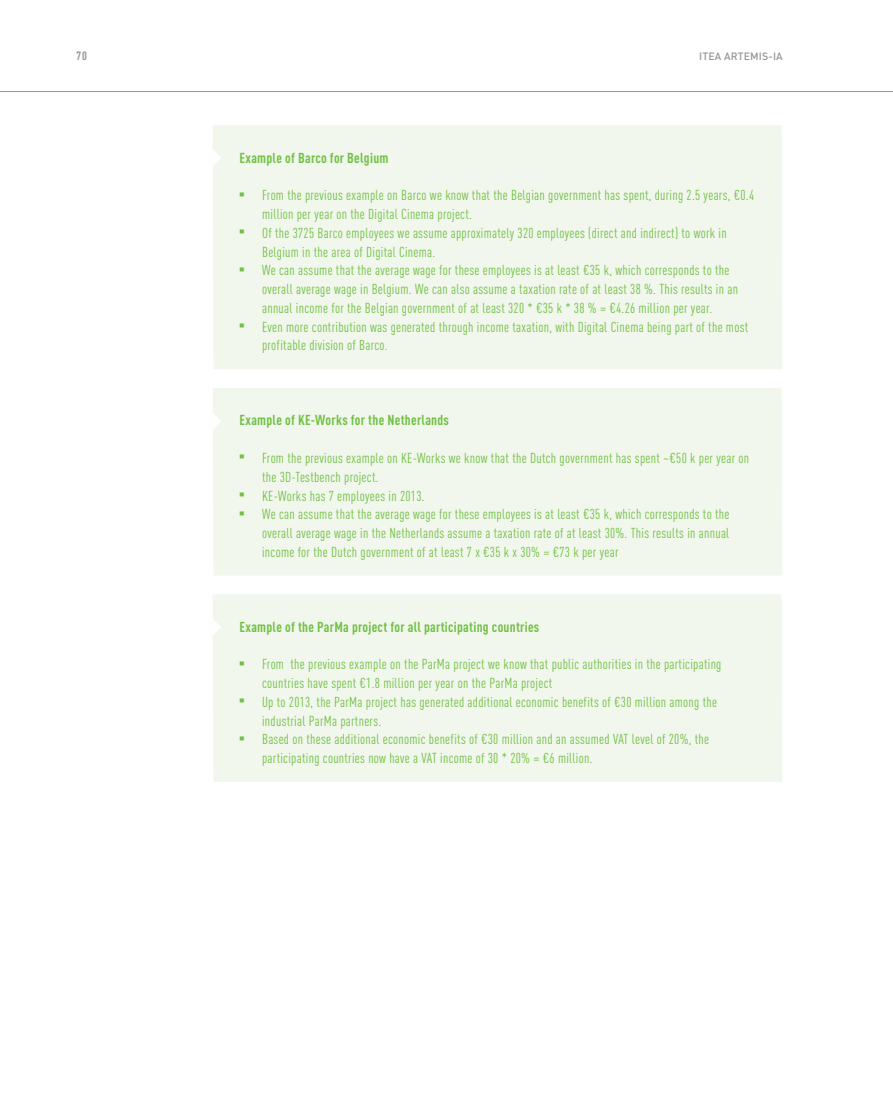
<style>
.page{position:relative;width:893px;height:1106px;background:#fff}
.page>*{position:absolute;margin:0;border:0;box-sizing:border-box;transform-origin:0 0}
.t1{font:14.25px/18.8px "DIN Cond";letter-spacing:.02em;color:#71bf45}
.t2{font:700 14.25px "DIN Cond";letter-spacing:.02em;color:#71bf45}
.t3{font:700 12px "DIN Cond";color:#939598}
.t4{font:500 10.5px "DIN Pro";letter-spacing:.01em;color:#939598}
</style>
<div class="page">
<hr style="left:0;top:91px;width:893px;height:1px;background:#939598">
<div style="left:213px;top:125px;width:569px;height:244px;background:#f1f7ec"></div>
<div style="left:213px;top:388px;width:569px;height:187px;background:#f1f7ec"></div>
<div style="left:213px;top:594px;width:569px;height:188px;background:#f1f7ec"></div>
<svg style="left:213px;top:618px;width:8px;height:17px"></svg>
<svg style="left:213px;top:412px;width:8px;height:18px"></svg>
<svg style="left:213px;top:149px;width:8px;height:17px"></svg>
<svg style="left:240px;top:192px;width:4px;height:4px"></svg>
<svg style="left:240px;top:230px;width:4px;height:4px"></svg>
<svg style="left:240px;top:267px;width:4px;height:4px"></svg>
<svg style="left:240px;top:323px;width:4px;height:4px"></svg>
<svg style="left:240px;top:455px;width:4px;height:4px"></svg>
<svg style="left:240px;top:492px;width:4px;height:4px"></svg>
<svg style="left:240px;top:511px;width:4px;height:4px"></svg>
<svg style="left:240px;top:661px;width:4px;height:4px"></svg>
<svg style="left:240px;top:698px;width:4px;height:4px"></svg>
<svg style="left:240px;top:736px;width:4px;height:4px"></svg>
<p class="t3" style="left:77px;top:48px;width:12px">70</p>
<p class="t4" style="left:699px;top:49px;width:85px">ITEA ARTEMIS-IA</p>
<p class="t2" style="left:240px;top:149px;width:150px">Example of Barco for Belgium</p>
<p class="t1" style="left:262px;top:186px;width:494px">From the previous example on Barco we know that the Belgian government has spent, during 2.5 years, €0.4 million per year on the Digital Cinema project.<br>Of the 3725 Barco employees we assume approximately 320 employees (direct and indirect) to work in Belgium in the area of Digital Cinema.<br>We can assume that the average wage for these employees is at least €35 k, which corresponds to the overall average wage in Belgium. We can also assume a taxation rate of at least 38 %. This results in an annual income for the Belgian government of at least 320 * €35 k * 38 % = €4.26 million per year.<br>Even more contribution was generated through income taxation, with Digital Cinema being part of the most profitable division of Barco.</p>
<p class="t2" style="left:240px;top:412px;width:211px">Example of KE-Works for the Netherlands</p>
<p class="t1" style="left:262px;top:448px;width:489px">From the previous example on KE-Works we know that the Dutch government has spent ~€50 k per year on the 3D-Testbench project.<br>KE-Works has 7 employees in 2013.<br>We can assume that the average wage for these employees is at least €35 k, which corresponds to the overall average wage in the Netherlands assume a taxation rate of at least 30%. This results in annual income for the Dutch government of at least 7 x €35 k x 30% = €73 k per year</p>
<p class="t2" style="left:240px;top:618px;width:301px">Example of the ParMa project for all participating countries</p>
<p class="t1" style="left:262px;top:655px;width:461px">From the previous example on the ParMa project we know that public authorities in the participating countries have spent €1.8 million per year on the ParMa project<br>Up to 2013, the ParMa project has generated additional economic benefits of €30 million among the industrial ParMa partners.<br>Based on these additional economic benefits of €30 million and an assumed VAT level of 20%, the participating countries now have a VAT income of 30 * 20% = €6 million.</p>
</div>
